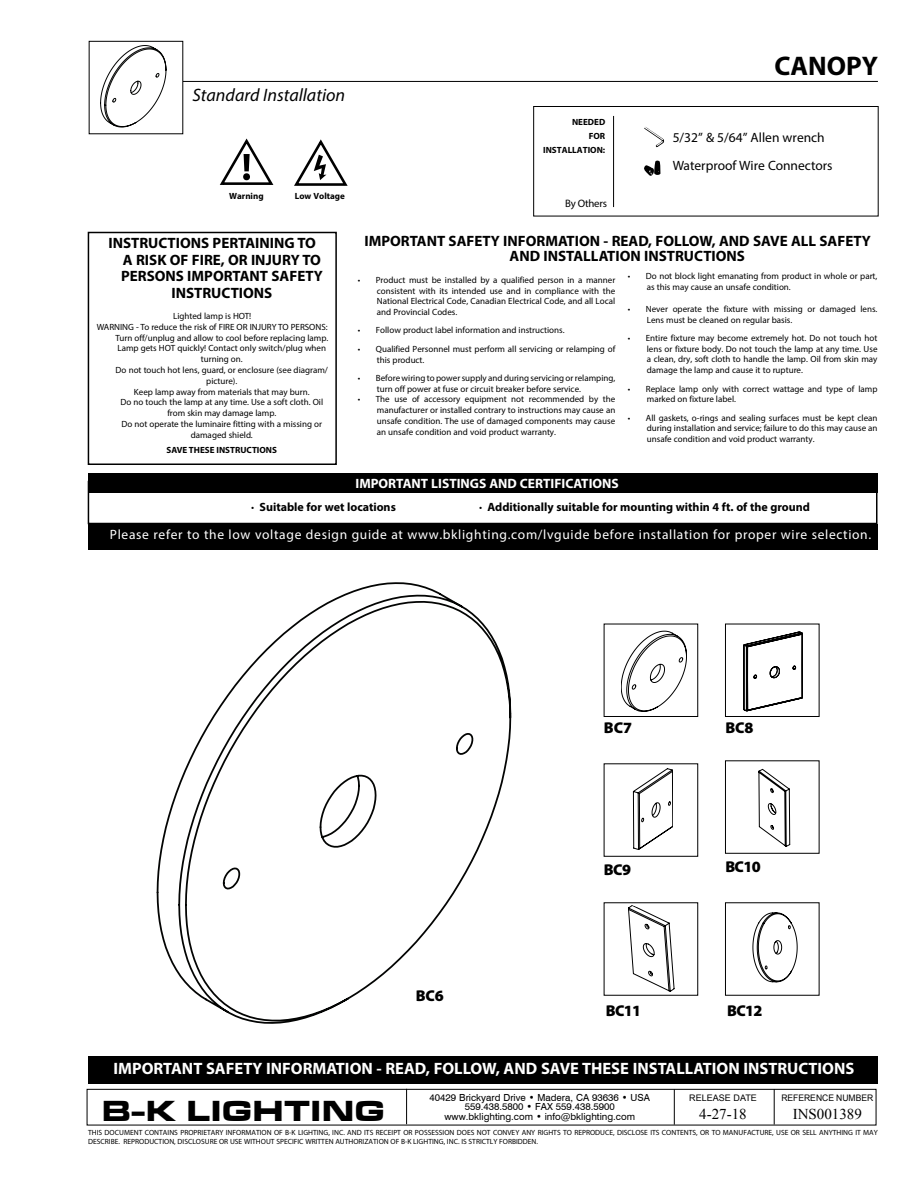
<style>
.page{position:relative;width:918px;height:1188px;background:#fff}
.page>*{position:absolute;margin:0;border:0;box-sizing:border-box;transform-origin:0 0}
.t1{font:30px "Microgramma D Bold Exte";letter-spacing:.055em;color:#000}
.t2{font:700 27px "Myriad Pro";color:#000}
.t3{font:italic 18px "Myriad Pro";color:#000}
.t4{font:700 16.5px "Myriad Pro";color:#fff}
.t5{font:900 15.75px "Myriad Pro";letter-spacing:-.04em;color:#000}
.t6{font:700 15px/15px "Myriad Pro";color:#000}
.t7{font:15px "Times New Roman";color:#000}
.t8{font:13.5px "Myriad Pro";letter-spacing:.05em;color:#fff}
.t9{font:13.5px/28.5px "Myriad Pro";color:#000}
.t10{font:700 13.5px "Myriad Pro";color:#fff}
.t11{font:700 12px "Myriad Pro";color:#000}
.t12{font:10.8px "Myriad Pro";letter-spacing:-.025em;color:#000}
.t13{font:9.75px/9.8px "Swiss 721 BT";color:#000;text-align:center}
.t14{font:9px/10.8px "Myriad Pro";color:#000}
.t15{font:700 9px/13.8px "Myriad Pro";color:#000;text-align:right}
.t16{font:9px "Arial";color:#000;scale:.95 1}
.t17{font:9px "Arial";color:#000}
.t18{font:7.5px/9px "Myriad Pro";color:#000}
.t19{font:4.8px/5.7px "Myriad Pro";color:#010101;text-align:center}
</style>
<div class="page">
<hr style="left:142px;top:81px;width:736px;height:1px;background:#000">
<div style="left:87px;top:1089px;width:789px;height:36px;border:1px solid #000"></div>
<hr style="left:774px;top:1089px;width:1px;height:36px;background:#000">
<hr style="left:674px;top:1089px;width:1px;height:36px;background:#000">
<hr style="left:406px;top:1089px;width:1px;height:35px;background:#000">
<div style="left:533px;top:106px;width:346px;height:110px;border:1px solid #000"></div>
<svg style="left:644px;top:127px;width:20px;height:20px"></svg>
<svg style="left:644px;top:160px;width:16px;height:16px"></svg>
<hr style="left:613px;top:116px;width:1px;height:91px;background:#000">
<div style="left:89px;top:41px;width:94px;height:93px;background:#fff"></div>
<svg style="left:100px;top:45px;width:66px;height:82px"></svg>
<div style="left:88px;top:232px;width:249px;height:233px;border:2px solid #000"></div>
<div style="left:88px;top:473px;width:790px;height:20px;background:#000"></div>
<div style="left:88px;top:481px;width:790px;height:43px;border:2px solid #000"></div>
<svg style="left:157px;top:582px;width:354px;height:442px"></svg>
<svg style="left:759px;top:769px;width:31px;height:78px"></svg>
<div style="left:725px;top:760px;width:94px;height:94px;border:1px solid #000"></div>
<svg style="left:632px;top:769px;width:41px;height:81px"></svg>
<svg style="left:621px;top:631px;width:66px;height:81px"></svg>
<svg style="left:744px;top:632px;width:59px;height:79px"></svg>
<div style="left:725px;top:624px;width:94px;height:93px;border:1px solid #000"></div>
<svg style="left:753px;top:913px;width:44px;height:69px"></svg>
<svg style="left:628px;top:905px;width:47px;height:87px"></svg>
<div style="left:88px;top:1056px;width:790px;height:28px;background:#000"></div>
<div style="left:88px;top:524px;width:790px;height:26px;background:#000"></div>
<svg style="left:219px;top:138px;width:55px;height:47px"></svg>
<svg style="left:294px;top:139px;width:54px;height:47px"></svg>
<h3 class="t3" style="left:193px;top:84px;width:154px">Standard Installation</h3>
<p class="t15" style="left:229px;top:189px;width:36px">Warning</p>
<p class="t15" style="left:295px;top:189px;width:52px">Low Voltage</p>
<h3 class="t6" style="left:108px;top:235px;width:209px">INSTRUCTIONS PERTAINING TO</h3>
<h3 class="t6" style="left:123px;top:252px;width:200px">A RISK OF FIRE, OR INJURY TO</h3>
<h3 class="t6" style="left:121px;top:268px;width:203px">PERSONS IMPORTANT SAFETY</h3>
<h3 class="t6" style="left:172px;top:285px;width:102px">INSTRUCTIONS</h3>
<p class="t14" style="left:173px;top:310px;width:80px">Lighted lamp is HOT!</p>
<p class="t14" style="left:97px;top:321px;width:232px">WARNING - To reduce the risk of FIRE OR INJURY TO PERSONS:</p>
<p class="t14" style="left:115px;top:332px;width:214px">Turn off/unplug and allow to cool before replacing lamp.</p>
<p class="t14" style="left:117px;top:343px;width:210px">Lamp gets HOT quickly! Contact only switch/plug when</p>
<p class="t14" style="left:201px;top:354px;width:43px">turning on.</p>
<p class="t14" style="left:116px;top:364px;width:214px">Do not touch hot lens, guard, or enclosure (see diagram/</p>
<p class="t14" style="left:206px;top:375px;width:33px">picture).</p>
<p class="t14" style="left:134px;top:386px;width:177px">Keep lamp away from materials that may burn.</p>
<p class="t14" style="left:120px;top:397px;width:204px">Do no touch the lamp at any time. Use a soft cloth. Oil</p>
<p class="t14" style="left:167px;top:408px;width:110px">from skin may damage lamp.</p>
<p class="t14" style="left:122px;top:418px;width:202px">Do not operate the luminaire fitting with a missing or</p>
<p class="t14" style="left:191px;top:429px;width:64px">damaged shield.</p>
<p class="t15" style="left:167px;top:442px;width:112px">SAVE THESE INSTRUCTIONS</p>
<p class="t15" style="left:543px;top:115px;width:64px">NEEDED<br>FOR<br>INSTALLATION:</p>
<p class="t12" style="left:565px;top:197px;width:43px">By Others</p>
<h2 class="t2" style="left:775px;top:49px;width:105px">CANOPY</h2>
<h3 class="t9" style="left:673px;top:123px;width:161px">5/32” &amp; 5/64” Allen wrench<br>Waterproof Wire Connectors</h3>
<h3 class="t6" style="left:510px;top:233px;width:363px;text-indent:-145px">IMPORTANT SAFETY INFORMATION - READ, FOLLOW, AND SAVE ALL SAFETY<br>AND INSTALLATION INSTRUCTIONS</h3>
<p class="t14" style="left:647px;top:271px;width:232px;text-indent:-19px">• Do not block light emanating from product in whole or part, as this may cause an unsafe condition.</p>
<p class="t14" style="left:647px;top:303px;width:232px;text-indent:-19px">• Never operate the fixture with missing or damaged lens.<br>Lens must be cleaned on regular basis.</p>
<p class="t14" style="left:647px;top:332px;width:232px;text-align:justify;text-indent:-19px">• Entire fixture may become extremely hot. Do not touch hot lens or fixture body. Do not touch the lamp at any time. Use a clean, dry, soft cloth to handle the lamp. Oil from skin may damage the lamp and cause it to rupture.</p>
<p class="t14" style="left:647px;top:383px;width:232px;text-indent:-19px">• Replace lamp only with correct wattage and type of lamp marked on fixture label.</p>
<p class="t14" style="left:647px;top:412px;width:232px;text-align:justify;text-indent:-19px">• All gaskets, o-rings and sealing surfaces must be kept clean during installation and service; failure to do this may cause an unsafe condition and void product warranty.</p>
<p class="t14" style="left:377px;top:274px;width:240px;text-align:justify;text-indent:-19px">• Product must be installed by a qualified person in a manner consistent with its intended use and in compliance with the National Electrical Code, Canadian Electrical Code, and all Local and Provincial Codes.</p>
<p class="t14" style="left:358px;top:325px;width:208px">• Follow product label information and instructions.</p>
<p class="t14" style="left:377px;top:343px;width:240px;text-indent:-19px">• Qualified Personnel must perform all servicing or relamping of this product.</p>
<p class="t14" style="left:377px;top:372px;width:240px;text-indent:-19px">• Before wiring to power supply and during servicing or relamping, turn off power at fuse or circuit breaker before service.</p>
<p class="t14" style="left:377px;top:394px;width:240px;text-align:justify;text-indent:-19px">• The use of accessory equipment not recommended by the manufacturer or installed contrary to instructions may cause an unsafe condition. The use of damaged components may cause an unsafe condition and void product warranty.</p>
<h3 class="t10" style="left:356px;top:475px;width:265px">IMPORTANT LISTINGS AND CERTIFICATIONS</h3>
<h3 class="t11" style="left:251px;top:499px;width:146px">· Suitable for wet locations</h3>
<h3 class="t11" style="left:479px;top:499px;width:332px">· Additionally suitable for mounting within 4 ft. of the ground</h3>
<h3 class="t8" style="left:110px;top:526px;width:763px">Please refer to the low voltage design guide at www.bklighting.com/lvguide before installation for proper wire selection.</h3>
<h3 class="t5" style="left:416px;top:987px;width:30px">BC6</h3>
<h3 class="t5" style="left:604px;top:718px;width:30px">BC7</h3>
<h3 class="t5" style="left:604px;top:861px;width:29px">BC9</h3>
<h3 class="t5" style="left:725px;top:719px;width:30px">BC8</h3>
<h3 class="t5" style="left:725px;top:858px;width:37px">BC10</h3>
<h3 class="t5" style="left:606px;top:1002px;width:37px">BC11</h3>
<p class="t19" style="left:754px;top:1004px;width:22px;rotate:108deg">3 1/4" O.C. (83mm)</p>
<h3 class="t5" style="left:727px;top:1002px;width:37px">BC12</h3>
<h3 class="t4" style="left:113px;top:1058px;width:742px">IMPORTANT SAFETY INFORMATION - READ, FOLLOW, AND SAVE THESE INSTALLATION INSTRUCTIONS</h3>
<p class="t13" style="left:430px;top:1092px;width:222px">40429 Brickyard Drive • Madera, CA 93636 • USA<br>559.438.5800 • FAX 559.438.5900</p>
<p class="t17" style="left:689px;top:1092px;width:69px">RELEASE DATE</p>
<h3 class="t7" style="left:699px;top:1104px;width:49px">4-27-18</h3>
<p class="t16" style="left:781px;top:1092px;width:98px">REFERENCE NUMBER</p>
<h3 class="t7" style="left:793px;top:1104px;width:71px">INS001389</h3>
<h1 class="t1" style="left:102px;top:1091px;width:283px">B-K LIGHTING</h1>
<p class="t13" style="left:445px;top:1112px;width:192px">www.bklighting.com • info@bklighting.com</p>
<p class="t18" style="left:88px;top:1128px;width:791px">THIS DOCUMENT CONTAINS PROPRIETARY INFORMATION OF B-K LIGHTING, INC. AND ITS RECEIPT OR POSSESSION DOES NOT CONVEY ANY RIGHTS TO REPRODUCE, DISCLOSE ITS CONTENTS, OR TO MANUFACTURE, USE OR SELL ANYTHING IT MAY<br>DESCRIBE. REPRODUCTION, DISCLOSURE OR USE WITHOUT SPECIFIC WRITTEN AUTHORIZATION OF B-K LIGHTING, INC. IS STRICTLY FORBIDDEN.</p>
</div>
